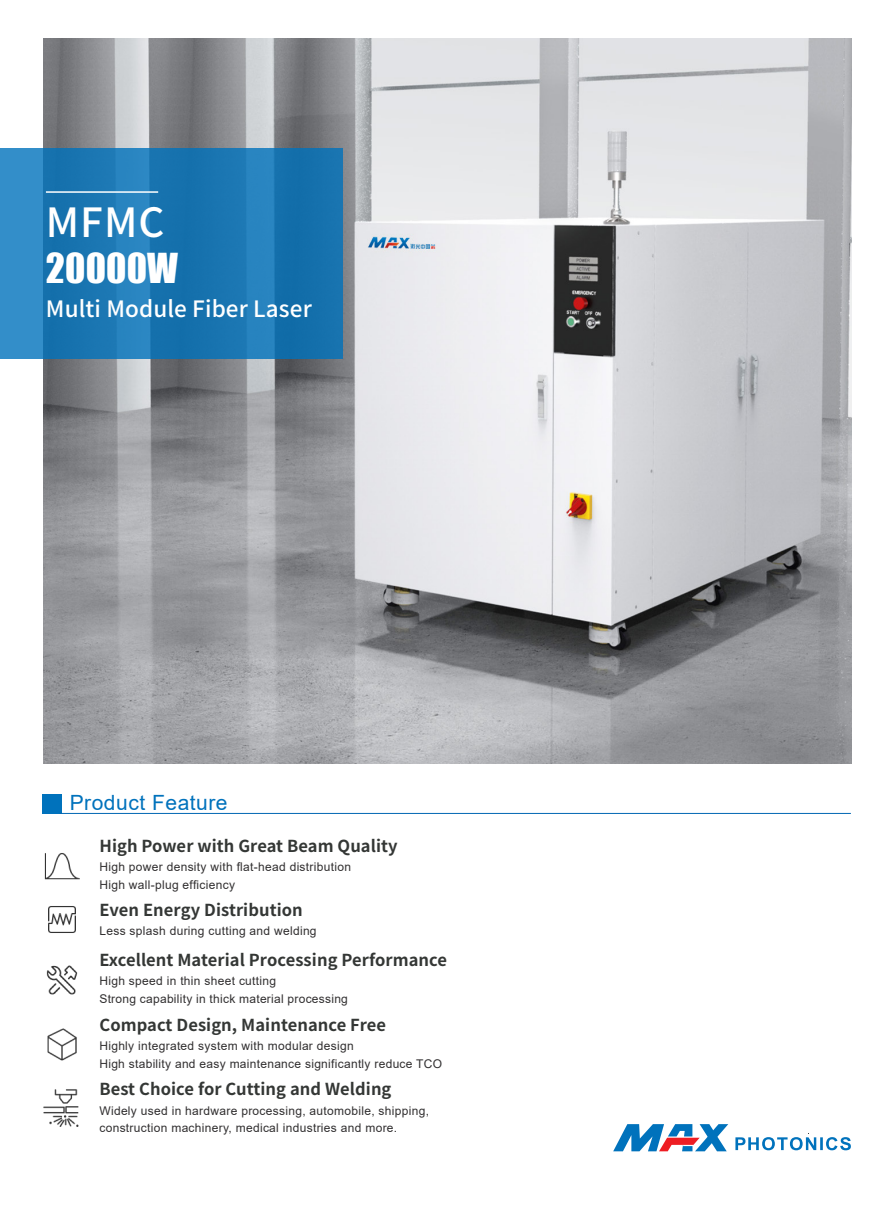
<style>
.page{position:relative;width:893px;height:1208px;background:#fff}
.page>*{position:absolute;margin:0;border:0;box-sizing:border-box;transform-origin:0 0}
._1-型号代码{font:500 40.2px "Source Han Sans SC";color:#fff}
._2-功率标题{font:37.95px "Impact";letter-spacing:.005em;color:#fff}
._3-标-类别{font:500 22.5px "Source Han Sans SC";letter-spacing:.005em;color:#fff}
.t1{font:21px "Arial";letter-spacing:.025em;color:#0072bc}
._3-三级标题{font:700 16.5px "Source Han Sans SC";letter-spacing:.005em;color:#343735}
._1-正文{font:12px "Arial";letter-spacing:.025em;color:#312f30}
</style>
<div class="page">
<svg style="left:613px;top:1124px;width:115px;height:27px"></svg>
<svg style="left:735px;top:1137px;width:116px;height:13px"></svg>
<div style="left:42px;top:794px;width:20px;height:19px;background:#0072bc"></div>
<hr style="left:60px;top:813px;width:791px;height:1px;background:#0166b3">
<img style="left:43px;top:39px;width:809px;height:724px">
<img style="left:47px;top:1028px;width:30px;height:33px">
<img style="left:44px;top:853px;width:36px;height:27px">
<img style="left:46px;top:965px;width:32px;height:30px">
<img style="left:43px;top:1089px;width:36px;height:37px">
<img style="left:48px;top:906px;width:28px;height:27px">
<svg style="left:0;top:148px;width:343px;height:210px;fill:#1974b0"></svg>
<hr style="left:46px;top:191px;width:112px;height:2px;background:#fff">
<p class="_1-型号代码" style="left:46px;top:199px;width:120px">MFMC</p>
<p class="_2-功率标题" style="left:46px;top:239px;width:134px">20000W</p>
<p class="_3-标-类别" style="left:46px;top:296px;width:267px">Multi Module Fiber Laser</p>
<h3 class="t1" style="left:70px;top:788px;width:159px">Product Feature</h3>
<p class="_3-三级标题" style="left:99px;top:836px;width:300px">High Power with Great Beam Quality</p>
<p class="_1-正文" style="left:99px;top:858px;width:253px">High power density with flat-head distribution</p>
<p class="_1-正文" style="left:99px;top:876px;width:137px">High wall-plug efficiency</p>
<p class="_3-三级标题" style="left:99px;top:901px;width:205px">Even Energy Distribution</p>
<p class="_1-正文" style="left:99px;top:923px;width:219px">Less splash during cutting and welding</p>
<p class="_3-三级标题" style="left:99px;top:950px;width:349px">Excellent Material Processing Performance</p>
<p class="_1-正文" style="left:99px;top:973px;width:178px">High speed in thin sheet cutting</p>
<p class="_1-正文" style="left:99px;top:990px;width:250px">Strong capability in thick material processing</p>
<p class="_3-三级标题" style="left:99px;top:1015px;width:288px">Compact Design, Maintenance Free</p>
<p class="_1-正文" style="left:99px;top:1037px;width:256px">Highly integrated system with modular design</p>
<p class="_1-正文" style="left:99px;top:1055px;width:344px">High stability and easy maintenance significantly reduce TCO</p>
<p class="_3-三级标题" style="left:99px;top:1079px;width:294px">Best Choice for Cutting and Welding</p>
<p class="_1-正文" style="left:99px;top:1102px;width:331px">Widely used in hardware processing, automobile, shipping,</p>
<p class="_1-正文" style="left:99px;top:1119px;width:299px">construction machinery, medical industries and more.</p>
</div>
